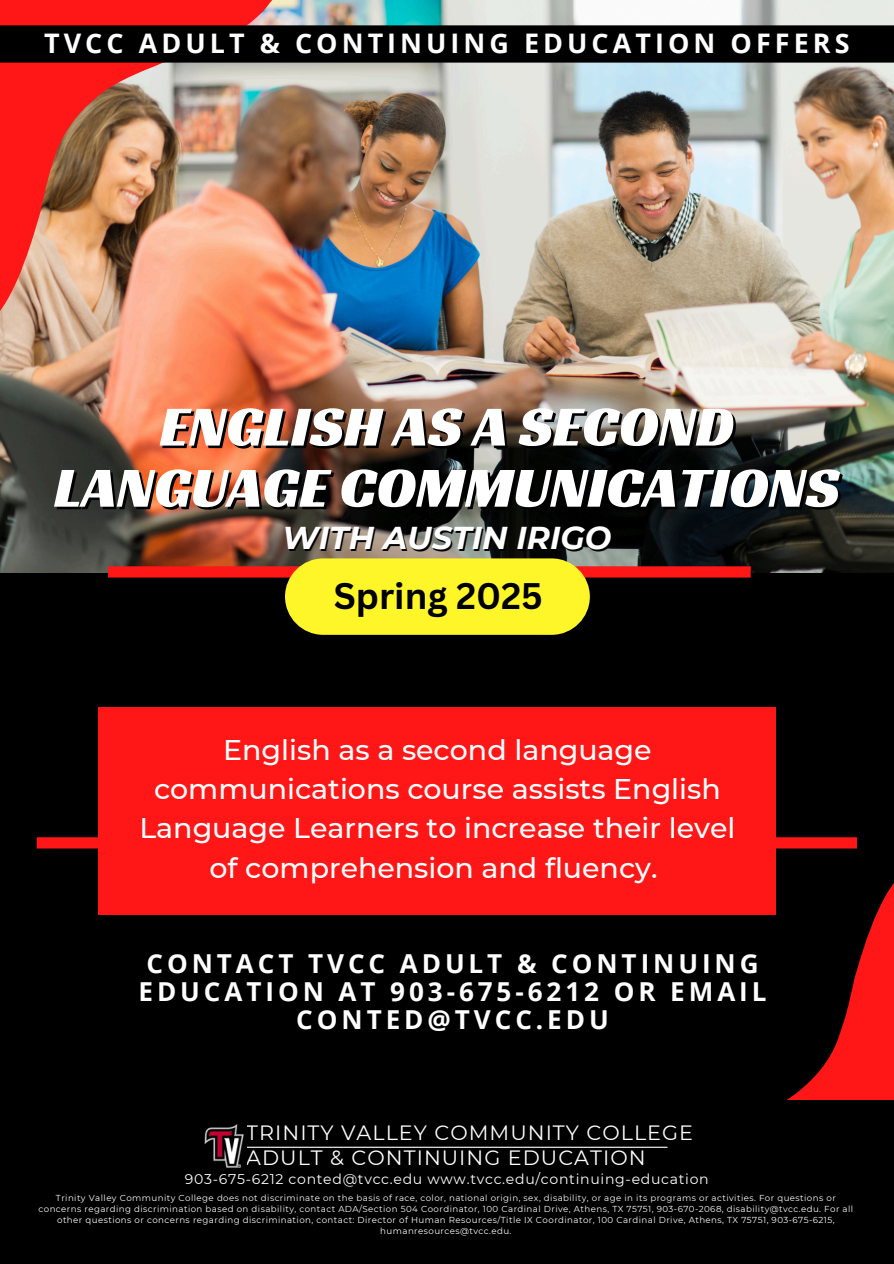
<style>
.page{position:relative;width:894px;height:1264px;background:#fff}
.page>*{position:absolute;margin:0;border:0;box-sizing:border-box;transform-origin:0 0}
.t1{font:57.75px "Racing Sans One";color:#fff}
.t2{font:700 36px "Canva Sans";color:#000}
.t3{font:italic 700 31.5px "Montserrat";color:#fff}
.t4{font:500 28.5px/39.2px "Montserrat";color:#fff;text-align:center}
.t5{font:700 27px "Open Sans";letter-spacing:.15em;color:#fefefe}
.t6{font:700 26.1px "Open Sans";letter-spacing:.15em;color:#fefefe}
.t7{font:20.7px "Montserrat";letter-spacing:.05em;color:#fefefe}
.t8{font:14.1px "Montserrat";letter-spacing:.05em;color:#fefefe}
.t9{font:8.7px/10.9px "Montserrat";letter-spacing:.05em;color:#fefefe;text-align:center}
</style>
<div class="page">
<div style="left:0;top:0;width:893px;height:1263px;background:#000"></div>
<img style="left:0;top:0;width:893px;height:572px">
<div style="left:108px;top:566px;width:642px;height:11px;background:#ff1616"></div>
<div style="left:37px;top:837px;width:819px;height:11px;background:#ff1616"></div>
<svg style="left:786px;top:884px;width:107px;height:216px"></svg>
<img style="left:0;top:0;width:295px;height:346px">
<div style="left:98px;top:707px;width:678px;height:208px;background:#ff1616"></div>
<svg style="left:0;top:25px;width:893px;height:38px"></svg>
<div style="left:285px;top:558px;width:304px;height:77px;background:#fff629;border-radius:38px"></div>
<hr style="left:242px;top:1146px;width:425px;height:1px;background:#fefefe">
<img style="left:204px;top:1124px;width:42px;height:44px">
<h4 class="t5" style="left:44px;top:24px;width:806px">TVCC ADULT &amp; CONTINUING EDUCATION OFFERS</h4>
<p class="t1" style="left:160px;top:389px;width:575px">ENGLISH AS A SECOND</p>
<h5 class="t1" style="left:54px;top:450px;width:786px">LANGUAGE COMMUNICATIONS</h5>
<h1 class="t3" style="left:282px;top:518px;width:331px">WITH AUSTIN IRIGO</h1>
<h3 class="t2" style="left:333px;top:570px;width:211px">Spring 2025</h3>
<h2 class="t4" style="left:139px;top:730px;width:597px">English as a second language communications course assists English Language Learners to increase their level of comprehension and fluency.</h2>
<p class="t6" style="left:146px;top:944px;width:613px">CONTACT TVCC ADULT &amp; CONTINUING</p>
<h5 class="t6" style="left:138px;top:972px;width:629px">EDUCATION AT 903-675-6212 OR EMAIL</h5>
<p class="t6" style="left:296px;top:1001px;width:314px">CONTED@TVCC.EDU</p>
<h6 class="t7" style="left:246px;top:1119px;width:448px">TRINITY VALLEY COMMUNITY COLLEGE</h6>
<p class="t7" style="left:246px;top:1144px;width:401px">ADULT &amp; CONTINUING EDUCATION</p>
<p class="t8" style="left:185px;top:1170px;width:525px">903-675-6212 conted@tvcc.edu www.tvcc.edu/continuing-education</p>
<h6 class="t9" style="left:38px;top:1192px;width:816px">Trinity Valley Community College does not discriminate on the basis of race, color, national origin, sex, disability, or age in its programs or activities. For questions or concerns regarding discrimination based on disability, contact ADA/Section 504 Coordinator, 100 Cardinal Drive, Athens, TX 75751, 903-670-2068, disability@tvcc.edu. For all other questions or concerns regarding discrimination, contact: Director of Human Resources/Title IX Coordinator, 100 Cardinal Drive, Athens, TX 75751, 903-675-6215, humanresources@tvcc.edu.</h6>
</div>
